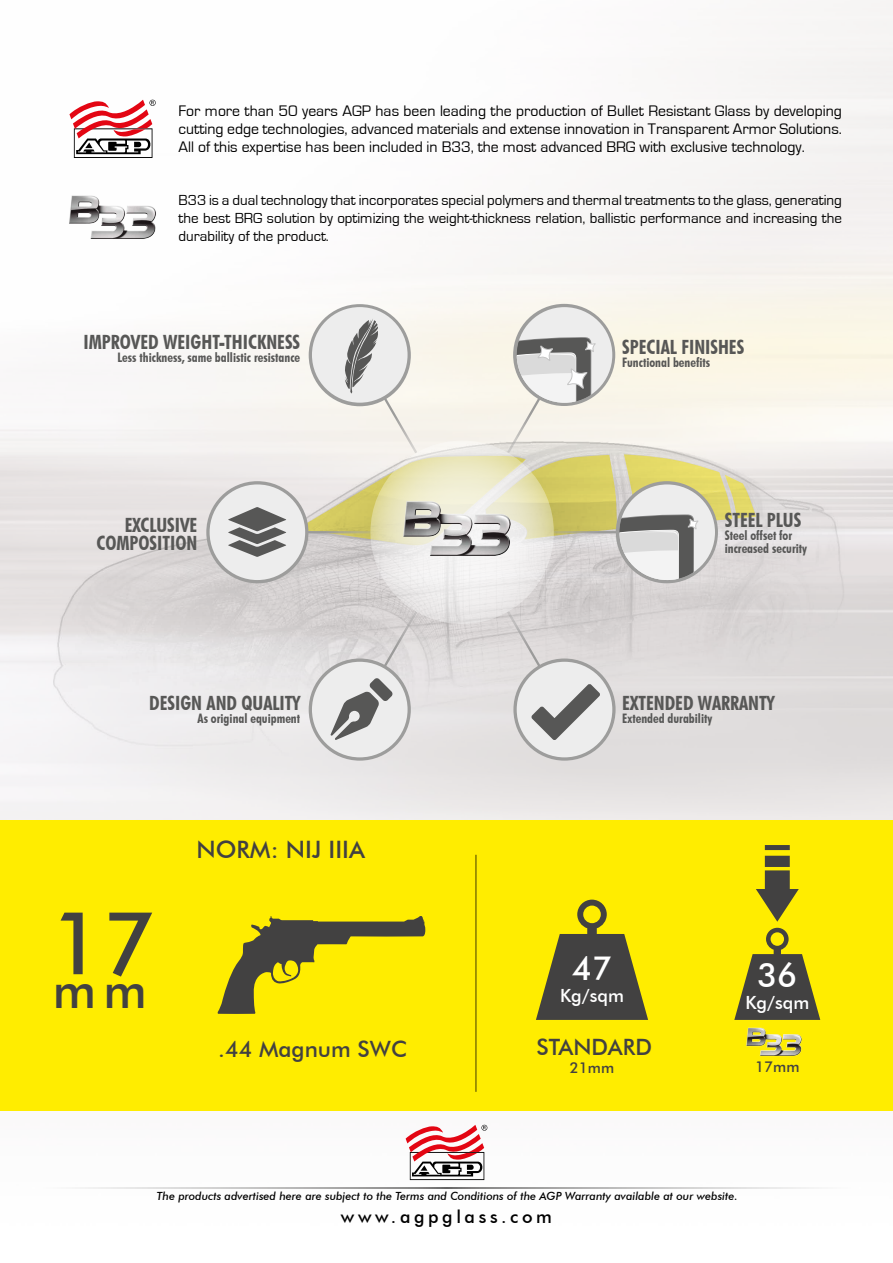
<style>
.page{position:relative;width:893px;height:1263px;background:#fff}
.page>*{position:absolute;margin:0;border:0;box-sizing:border-box;transform-origin:0 0}
.t1{font:500 87px "Futura BT";color:#424141}
.t2{font:500 49.5px "Futura BT";color:#424141}
.t3{font:500 33.3px "Futura BT";color:#fff}
.t4{font:500 24px "Futura BT";color:#424141}
.t5{font:500 22.5px "Futura BT";color:#424141}
.t6{font:700 condensed 19.65px/18px "Futura BT";color:#575756;text-align:right}
.t7{font:500 18.15px "Futura BT";color:#fff}
.t8{font:500 18px "Futura BT";letter-spacing:.2em;color:#000}
.t9{font:15.75px/18px "Eurostile";color:#000;text-align:justify}
.t10{font:15px/18px "Eurostile";color:#000;text-align:justify}
.t11{font:500 15px "Futura BT";color:#424141}
.t12{font:700 condensed 13.05px/13px "Futura BT";color:#575756}
.t13{font:italic 500 11.25px "Futura BT";color:#000}
</style>
<div class="page">
<img style="left:0;top:0;width:893px;height:1181px">
<svg style="left:80px;top:1187px;width:734px;height:2px"></svg>
<svg style="left:406px;top:1125px;width:81px;height:55px"></svg>
<div style="left:0;top:820px;width:893px;height:290px;background:#ffed00"></div>
<img style="left:65px;top:188px;width:95px;height:59px">
<svg style="left:69px;top:100px;width:87px;height:58px"></svg>
<img style="left:54px;top:442px;width:790px;height:326px">
<div style="left:370px;top:440px;width:184px;height:184px;background:#eae8e8;border-radius:92px"></div>
<svg style="left:206px;top:481px;width:102px;height:102px"></svg>
<div style="left:210px;top:484px;width:95px;height:96px;background:#ededed;border-radius:48px"></div>
<div style="left:513px;top:304px;width:102px;height:102px;background:#9d9d9c;border-radius:50%"></div>
<div style="left:517px;top:307px;width:95px;height:96px;background:#ededed;border-radius:48px"></div>
<svg style="left:309px;top:304px;width:102px;height:102px"></svg>
<div style="left:312px;top:307px;width:96px;height:96px;background:#ededed;border-radius:50%"></div>
<svg style="left:228px;top:318px;width:528px;height:262px"></svg>
<svg style="left:513px;top:658px;width:103px;height:103px"></svg>
<div style="left:517px;top:662px;width:95px;height:95px;background:#ededed;border-radius:50%"></div>
<svg style="left:507px;top:611px;width:93px;height:129px"></svg>
<svg style="left:309px;top:658px;width:102px;height:103px"></svg>
<div style="left:312px;top:662px;width:96px;height:95px;background:#ededed;border-radius:50%"></div>
<svg style="left:331px;top:611px;width:86px;height:129px"></svg>
<img style="left:391px;top:493px;width:132px;height:72px">
<img style="left:746px;top:1027px;width:56px;height:30px">
<svg style="left:536px;top:900px;width:112px;height:120px"></svg>
<svg style="left:734px;top:928px;width:86px;height:92px"></svg>
<svg style="left:756px;top:845px;width:43px;height:77px"></svg>
<hr style="left:475px;top:855px;width:2px;height:237px;background:#000">
<svg style="left:217px;top:916px;width:208px;height:98px"></svg>
<p class="t9" style="left:179px;top:102px;width:665px">For more than 50 years AGP has been leading the production of Bullet Resistant Glass by developing cutting edge technologies, advanced materials and extense innovation in Transparent Armor Solutions.<br>All of this expertise has been included in B33, the most advanced BRG with exclusive technology.</p>
<p class="t10" style="left:179px;top:191px;width:665px">B33 is a dual technology that incorporates special polymers and thermal treatments to the glass, generating the best BRG solution by optimizing the weight-thickness relation, ballistic performance and increasing the durability of the product.</p>
<p class="t6" style="left:83px;top:333px;width:218px">IMPROVED WEIGHT-THICKNESS</p>
<p class="t12" style="left:118px;top:351px;width:184px">Less thickness, same ballistic resistance</p>
<p class="t6" style="left:622px;top:338px;width:123px">SPECIAL FINISHES</p>
<p class="t12" style="left:622px;top:356px;width:89px">Functional benefits</p>
<p class="t6" style="left:96px;top:516px;width:102px">EXCLUSIVE<br>COMPOSITION</p>
<p class="t6" style="left:725px;top:511px;width:78px">STEEL PLUS</p>
<p class="t12" style="left:725px;top:529px;width:84px">Steel offset for increased security</p>
<p class="t6" style="left:149px;top:693px;width:152px">DESIGN AND QUALITY</p>
<p class="t12" style="left:198px;top:711px;width:104px">As original equipment</p>
<p class="t1" style="left:50px;top:890px;width:107px">17</p>
<p class="t2" style="left:53px;top:960px;width:96px">mm</p>
<p class="t4" style="left:196px;top:835px;width:170px">NORM: NIJ IIIA</p>
<p class="t6" style="left:622px;top:693px;width:154px">EXTENDED WARRANTY</p>
<p class="t12" style="left:622px;top:711px;width:92px">Extended durability</p>
<p class="t3" style="left:572px;top:948px;width:42px">47</p>
<p class="t7" style="left:560px;top:984px;width:65px">Kg/sqm</p>
<p class="t3" style="left:757px;top:955px;width:42px">36</p>
<p class="t7" style="left:745px;top:991px;width:65px">Kg/sqm</p>
<p class="t5" style="left:218px;top:1035px;width:190px">.44 Magnum SWC</p>
<p class="t5" style="left:536px;top:1033px;width:117px">STANDARD</p>
<p class="t11" style="left:570px;top:1058px;width:46px">21mm</p>
<p class="t11" style="left:755px;top:1058px;width:46px">17mm</p>
<p class="t13" style="left:157px;top:1189px;width:582px">The products advertised here are subject to the Terms and Conditions of the AGP Warranty available at our website.</p>
<p class="t8" style="left:341px;top:1205px;width:213px">www.agpglass.com</p>
</div>
